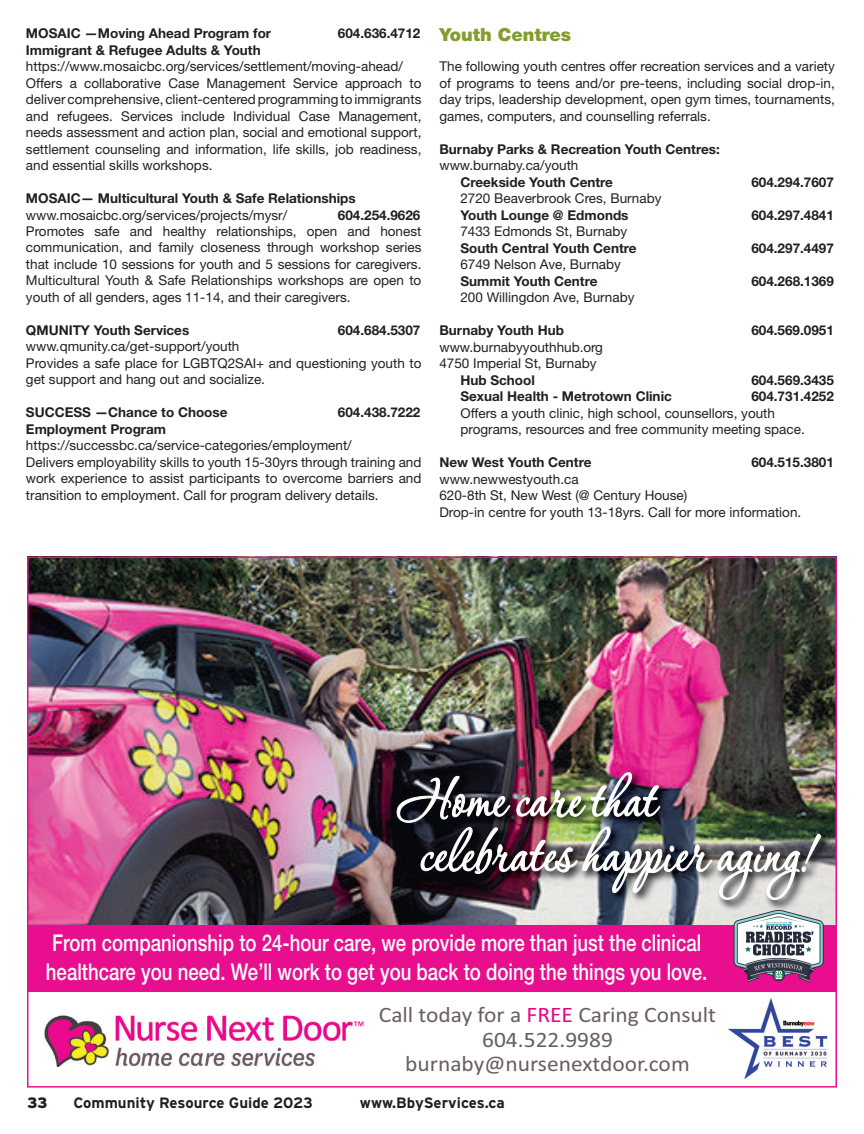
<style>
.page{position:relative;width:864px;height:1134px;background:#fff}
.page>*{position:absolute;margin:0;border:0;box-sizing:border-box;transform-origin:0 0}
.t1{font:700 71.55px "Corinthia";color:#fff;scale:.71 1}
.t2{font:500 23.1px/29.2px "Helvetica Neue LT Std";color:#fff;scale:.8 1}
.t3{font:22.2px/24px "Calibri";color:#6a5c66;text-align:center;scale:1.06 1}
.t4{font:900 18px "Helvetica Neue LT Std";color:#829d2d}
.t5{font:700 15px "Interstate";color:#231f20}
.t6{font:900 15px "Interstate";color:#231f20}
.t7{font:13.5px/16.5px "Helvetica Neue LT Std";color:#231f20}
.t8{font:700 13.5px/16.5px "Helvetica Neue LT Std";color:#231f20}
.t9{font:900 5.55px "Helvetica LT Std";color:#fff}
.s1{font-weight:700}
.s2{font-weight:400}
.s3{color:#ed028c}
</style>
<div class="page">
<img style="left:29px;top:559px;width:806px;height:367px">
<img style="left:44px;top:1015px;width:66px;height:52px">
<img style="left:115px;top:1015px;width:249px;height:52px">
<div style="left:27px;top:926px;width:810px;height:66px;background:#e80e8e"></div>
<img style="left:394px;top:770px;width:439px;height:143px">
<img style="left:418px;top:825px;width:412px;height:85px">
<img style="left:394px;top:770px;width:275px;height:62px">
<img style="left:396px;top:772px;width:426px;height:128px">
<img style="left:729px;top:999px;width:99px;height:80px">
<svg style="left:734px;top:910px;width:90px;height:72px;background:#a194a5"></svg>
<p class="t8" style="left:26px;top:25px;width:247px">MOSAIC —Moving Ahead Program for</p>
<p class="t8" style="left:338px;top:25px;width:84px">604.636.4712</p>
<p class="t7" style="left:26px;top:41px;width:397px"><span class="s1">Immigrant &amp; Refugee Adults &amp; Youth </span>https://www.mosaicbc.org/services/settlement/moving-ahead/ Offers a collaborative Case Management Service approach to deliver comprehensive, client-centered programming to immigrants and refugees. Services include Individual Case Management, needs assessment and action plan, social and emotional support, settlement counseling and information, life skills, job readiness, and essential skills workshops.</p>
<p class="t8" style="left:26px;top:190px;width:331px">MOSAIC— Multicultural Youth &amp; Safe Relationships <span class="s2">www.mosaicbc.org/services/projects/mysr/</span></p>
<p class="t7" style="left:26px;top:206px;width:397px;text-align:justify;text-indent:312px"><span class="s1">604.254.9626<br></span>Promotes safe and healthy relationships, open and honest communication, and family closeness through workshop series that include 10 sessions for youth and 5 sessions for caregivers.<br>Multicultural Youth &amp; Safe Relationships workshops are open to youth of all genders, ages 11-14, and their caregivers.</p>
<p class="t8" style="left:26px;top:322px;width:165px">QMUNITY Youth Services</p>
<p class="t8" style="left:338px;top:322px;width:84px">604.684.5307</p>
<p class="t7" style="left:26px;top:338px;width:397px">www.qmunity.ca/get-support/youth<br>Provides a safe place for LGBTQ2SAI+ and questioning youth to get support and hang out and socialize.</p>
<p class="t8" style="left:26px;top:404px;width:203px">SUCCESS —Chance to Choose</p>
<p class="t8" style="left:338px;top:404px;width:84px">604.438.7222</p>
<p class="t7" style="left:26px;top:421px;width:397px"><span class="s1">Employment Program </span>https://successbc.ca/service-categories/employment/<br>Delivers employability skills to youth 15-30yrs through training and work experience to assist participants to overcome barriers and transition to employment. Call for program delivery details.</p>
<p class="t4" style="left:439px;top:24px;width:133px">Youth Centres</p>
<p class="t7" style="left:439px;top:58px;width:397px;text-align:justify">The following youth centres offer recreation services and a variety of programs to teens and/or pre-teens, including social drop-in, day trips, leadership development, open gym times, tournaments, games, computers, and counselling referrals.</p>
<p class="t8" style="left:439px;top:140px;width:282px">Burnaby Parks &amp; Recreation Youth Centres:</p>
<p class="t7" style="left:439px;top:157px;width:140px">www.burnaby.ca/youth</p>
<p class="t8" style="left:460px;top:173px;width:154px">Creekside Youth Centre</p>
<p class="t8" style="left:751px;top:173px;width:84px">604.294.7607</p>
<p class="t7" style="left:460px;top:190px;width:203px">2720 Beaverbrook Cres, Burnaby<br><span class="s1">Youth Lounge @ Edmonds</span></p>
<p class="t8" style="left:751px;top:206px;width:84px">604.297.4841</p>
<p class="t8" style="left:460px;top:223px;width:178px"><span class="s2">7433 Edmonds St, Burnaby<br></span>South Central Youth Centre</p>
<p class="t7" style="left:460px;top:256px;width:162px">6749 Nelson Ave, Burnaby<br><span class="s1">Summit Youth Centre</span></p>
<p class="t8" style="left:751px;top:239px;width:84px">604.297.4497</p>
<p class="t8" style="left:751px;top:272px;width:84px">604.268.1369</p>
<p class="t7" style="left:460px;top:289px;width:176px">200 Willingdon Ave, Burnaby</p>
<p class="t8" style="left:439px;top:322px;width:126px">Burnaby Youth Hub</p>
<p class="t8" style="left:751px;top:322px;width:84px">604.569.0951</p>
<p class="t7" style="left:439px;top:338px;width:165px">www.burnabyyouthhub.org</p>
<p class="t7" style="left:439px;top:355px;width:159px">4750 Imperial St, Burnaby</p>
<p class="t8" style="left:460px;top:371px;width:76px">Hub School</p>
<p class="t8" style="left:751px;top:371px;width:84px">604.569.3435</p>
<p class="t8" style="left:460px;top:388px;width:213px">Sexual Health - Metrotown Clinic</p>
<p class="t7" style="left:460px;top:388px;width:375px;text-indent:291px"><span class="s1">604.731.4252<br></span>Offers a youth clinic, high school, counsellors, youth programs, resources and free community meeting space.</p>
<p class="t8" style="left:439px;top:454px;width:154px">New West Youth Centre</p>
<p class="t8" style="left:751px;top:454px;width:84px">604.515.3801</p>
<p class="t7" style="left:439px;top:470px;width:363px">www.newwestyouth.ca<br>620-8th St, New West (@ Century House)<br>Drop-in centre for youth 13-18yrs. Call for more information.</p>
<p class="t1" style="left:397px;top:754px;width:366px">Home care that</p>
<p class="t1" style="left:418px;top:809px;width:559px">celebrates happier aging!</p>
<p class="t2" style="left:46px;top:928px;width:828px">From companionship to 24-hour care, we provide more than just the clinical healthcare you need. We’ll work to get you back to doing the things you love.</p>
<p class="t3" style="left:379px;top:1003px;width:320px">Call today for a <span class="s3">FREE</span> Caring Consult<br>604.522.9989 burnaby@nursenextdoor.com</p>
<p class="t6" style="left:27px;top:1093px;width:22px">33</p>
<p class="t5" style="left:73px;top:1093px;width:241px">Community Resource Guide 2023</p>
<p class="t5" style="left:360px;top:1093px;width:146px">www.BbyServices.ca</p>
<p class="t9" style="left:775px;top:973px;width:9px">22</p>
</div>
